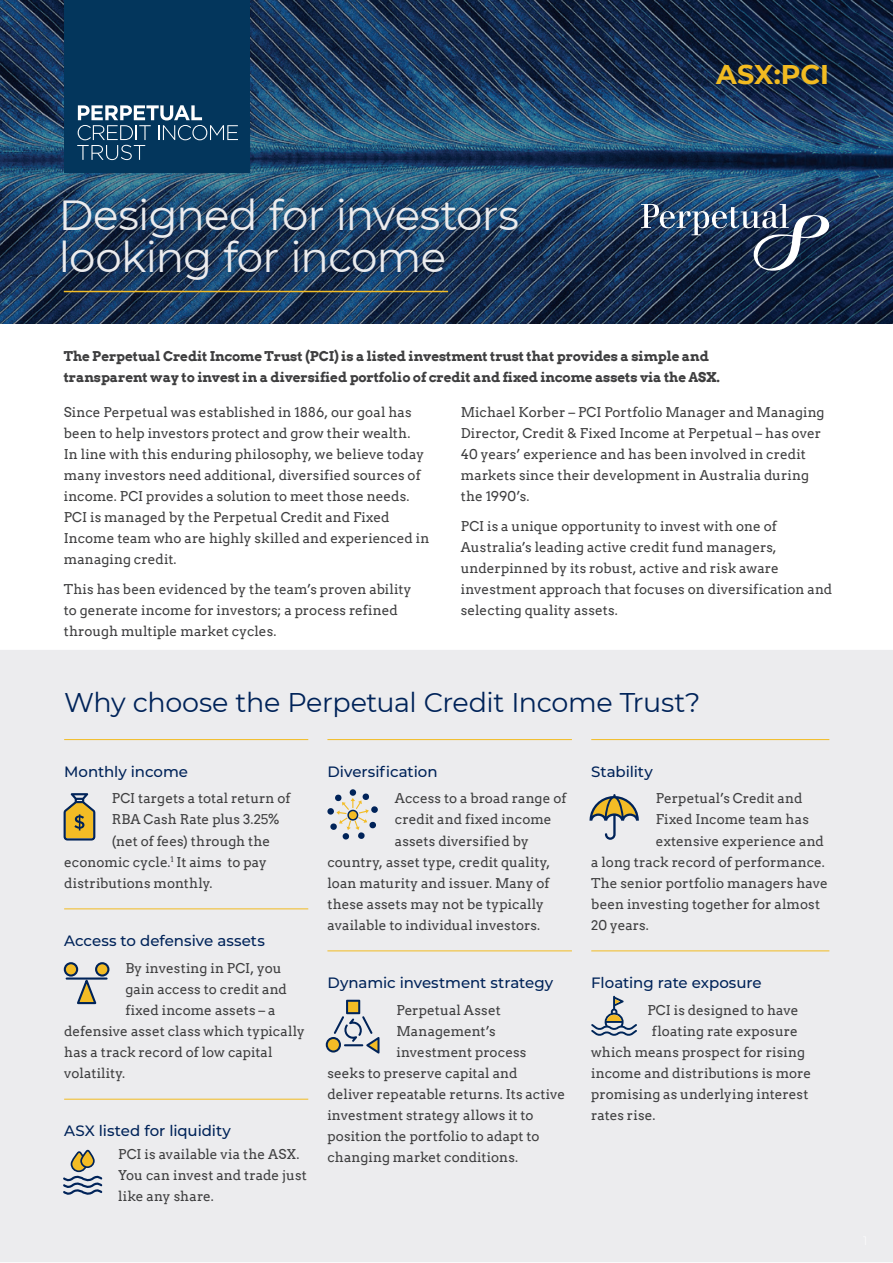
<style>
.page{position:relative;width:893px;height:1263px;background:#fff}
.page>*{position:absolute;margin:0;border:0;box-sizing:border-box;transform-origin:0 0}
.t1{font:42px/42px "Montserrat";letter-spacing:-.015em;color:#ececee}
.t2{font:27px "Montserrat";letter-spacing:-.015em;color:#002359}
.t3{font:700 27px "Montserrat";letter-spacing:-.01em;color:#f2bb21}
.t4{font:500 15px "Montserrat";letter-spacing:-.005em;color:#002359}
.t5{font:13.5px/21px "Arvo";color:#3e3e3f}
.t6{font:700 13.5px/21px "Arvo";letter-spacing:-.01em;color:#3e3e3f}
</style>
<div class="page">
<img style="left:0;top:0;width:893px;height:324px">
<div style="left:0;top:650px;width:893px;height:612px;background:#ececee"></div>
<hr style="left:327px;top:739px;width:245px;height:1px;background:#f2bb21">
<hr style="left:327px;top:950px;width:245px;height:1px;background:#f2bb21">
<div style="left:350px;top:789px;width:6px;height:7px;background:#002359;border-radius:50%"></div>
<svg style="left:327px;top:808px;width:7px;height:7px"></svg>
<svg style="left:330px;top:793px;width:48px;height:47px;background:#cbccc9"></svg>
<hr style="left:591px;top:739px;width:238px;height:1px;background:#f2bb21">
<hr style="left:591px;top:950px;width:238px;height:1px;background:#f2bb21">
<svg style="left:591px;top:996px;width:46px;height:40px;background:#bdc2c7"></svg>
<hr style="left:64px;top:739px;width:244px;height:1px;background:#f2bb21">
<hr style="left:64px;top:908px;width:244px;height:1px;background:#f2bb21">
<hr style="left:64px;top:1099px;width:244px;height:1px;background:#f2bb21">
<svg style="left:62px;top:1150px;width:41px;height:46px;background:#b8b9b4"></svg>
<svg style="left:589px;top:794px;width:50px;height:46px;background:#bebbaa"></svg>
<svg style="left:63px;top:793px;width:33px;height:47px;background:#b2a061"></svg>
<svg style="left:75px;top:979px;width:23px;height:26px"></svg>
<div style="left:65px;top:963px;width:12px;height:12px;background:#f3bc25;border-radius:50%"></div>
<div style="left:64px;top:962px;width:14px;height:14px;border:2px solid #002359;border-radius:50%"></div>
<div style="left:96px;top:963px;width:12px;height:12px;background:#f3bc25;border-radius:50%"></div>
<div style="left:95px;top:962px;width:14px;height:14px;border:2px solid #002359;border-radius:50%"></div>
<hr style="left:67px;top:977px;width:40px;height:2px;background:#002359">
<svg style="left:326px;top:1000px;width:53px;height:54px;background:#c5c6c3"></svg>
<div style="left:64px;top:0;width:186px;height:173px;background:#03365c"></div>
<svg style="left:77px;top:105px;width:161px;height:55px"></svg>
<hr style="left:64px;top:291px;width:384px;height:1px;background:#f3bc25">
<svg style="left:641px;top:204px;width:190px;height:67px;background:#3a4e6b"></svg>
<h1 class="t1" style="left:59px;top:193px;width:462px">Designed for investors looking for income</h1>
<h2 class="t3" style="left:716px;top:54px;width:114px">ASX:PCI</h2>
<p class="t6" style="left:64px;top:345px;width:658px">The Perpetual Credit Income Trust (PCI) is a listed investment trust that provides a simple and transparent way to invest in a diversified portfolio of credit and fixed income assets via the ASX.</p>
<p class="t5" style="left:64px;top:402px;width:367px">Since Perpetual was established in 1886, our goal has been to help investors protect and grow their wealth.<br>In line with this enduring philosophy, we believe today many investors need additional, diversified sources of income. PCI provides a solution to meet those needs.<br>PCI is managed by the Perpetual Credit and Fixed Income team who are highly skilled and experienced in managing credit.</p>
<p class="t5" style="left:64px;top:578px;width:349px">This has been evidenced by the team’s proven ability to generate income for investors; a process refined through multiple market cycles.</p>
<p class="t5" style="left:461px;top:402px;width:365px">Michael Korber – PCI Portfolio Manager and Managing Director, Credit &amp; Fixed Income at Perpetual – has over 40 years’ experience and has been involved in credit markets since their development in Australia during the 1990’s.</p>
<p class="t5" style="left:461px;top:515px;width:373px">PCI is a unique opportunity to invest with one of Australia’s leading active credit fund managers, underpinned by its robust, active and risk aware investment approach that focuses on diversification and selecting quality assets.</p>
<h2 class="t2" style="left:64px;top:683px;width:638px">Why choose the Perpetual Credit Income Trust?</h2>
<p class="t4" style="left:64px;top:761px;width:125px">Monthly income</p>
<p class="t5" style="left:112px;top:788px;width:180px">PCI targets a total return of</p>
<p class="t5" style="left:112px;top:809px;width:169px">RBA Cash Rate plus 3.25%</p>
<p class="t5" style="left:112px;top:830px;width:160px">(net of fees) through the</p>
<p class="t5" style="left:64px;top:851px;width:204px">economic cycle.<sup>1</sup> It aims to pay</p>
<p class="t5" style="left:64px;top:872px;width:150px">distributions monthly.</p>
<p class="t4" style="left:64px;top:930px;width:202px">Access to defensive assets</p>
<p class="t5" style="left:125px;top:957px;width:158px">By investing in PCI, you</p>
<p class="t5" style="left:125px;top:978px;width:163px">gain access to credit and</p>
<p class="t5" style="left:125px;top:999px;width:152px">fixed income assets – a</p>
<p class="t5" style="left:64px;top:1020px;width:242px">defensive asset class which typically</p>
<p class="t5" style="left:64px;top:1041px;width:210px">has a track record of low capital</p>
<p class="t5" style="left:64px;top:1062px;width:63px">volatility.</p>
<p class="t4" style="left:64px;top:1120px;width:168px">ASX listed for liquidity</p>
<p class="t5" style="left:118px;top:1143px;width:190px">PCI is available via the ASX.<br>You can invest and trade just like any share.</p>
<p class="t4" style="left:327px;top:761px;width:112px">Diversification</p>
<p class="t5" style="left:395px;top:788px;width:173px">Access to a broad range of</p>
<p class="t5" style="left:395px;top:809px;width:158px">credit and fixed income</p>
<p class="t5" style="left:395px;top:830px;width:135px">assets diversified by</p>
<p class="t5" style="left:327px;top:851px;width:224px">country, asset type, credit quality,</p>
<p class="t5" style="left:327px;top:872px;width:223px">loan maturity and issuer. Many of</p>
<p class="t5" style="left:327px;top:893px;width:218px">these assets may not be typically</p>
<p class="t5" style="left:327px;top:914px;width:214px">available to individual investors.</p>
<p class="t4" style="left:327px;top:972px;width:227px">Dynamic investment strategy</p>
<p class="t5" style="left:396px;top:999px;width:106px">Perpetual Asset</p>
<p class="t5" style="left:396px;top:1020px;width:101px">Management’s</p>
<p class="t5" style="left:396px;top:1041px;width:131px">investment process</p>
<p class="t5" style="left:327px;top:1062px;width:192px">seeks to preserve capital and</p>
<p class="t5" style="left:327px;top:1083px;width:239px">deliver repeatable returns. Its active</p>
<p class="t5" style="left:327px;top:1104px;width:208px">investment strategy allows it to</p>
<p class="t5" style="left:327px;top:1125px;width:213px">position the portfolio to adapt to</p>
<p class="t5" style="left:327px;top:1146px;width:192px">changing market conditions.</p>
<p class="t4" style="left:591px;top:761px;width:63px">Stability</p>
<p class="t5" style="left:656px;top:788px;width:148px">Perpetual’s Credit and</p>
<p class="t5" style="left:656px;top:809px;width:154px">Fixed Income team has</p>
<p class="t5" style="left:656px;top:830px;width:170px">extensive experience and</p>
<p class="t5" style="left:591px;top:851px;width:235px">a long track record of performance.</p>
<p class="t5" style="left:591px;top:872px;width:238px">The senior portfolio managers have</p>
<p class="t5" style="left:591px;top:893px;width:230px">been investing together for almost</p>
<p class="t5" style="left:591px;top:914px;width:59px">20 years.</p>
<p class="t4" style="left:591px;top:972px;width:172px">Floating rate exposure</p>
<p class="t5" style="left:647px;top:999px;width:153px">PCI is designed to have</p>
<p class="t5" style="left:652px;top:1020px;width:148px">floating rate exposure</p>
<p class="t5" style="left:591px;top:1041px;width:215px">which means prospect for rising</p>
<p class="t5" style="left:591px;top:1062px;width:222px">income and distributions is more</p>
<p class="t5" style="left:591px;top:1083px;width:219px">promising as underlying interest</p>
<p class="t5" style="left:591px;top:1104px;width:66px">rates rise.</p>
</div>
